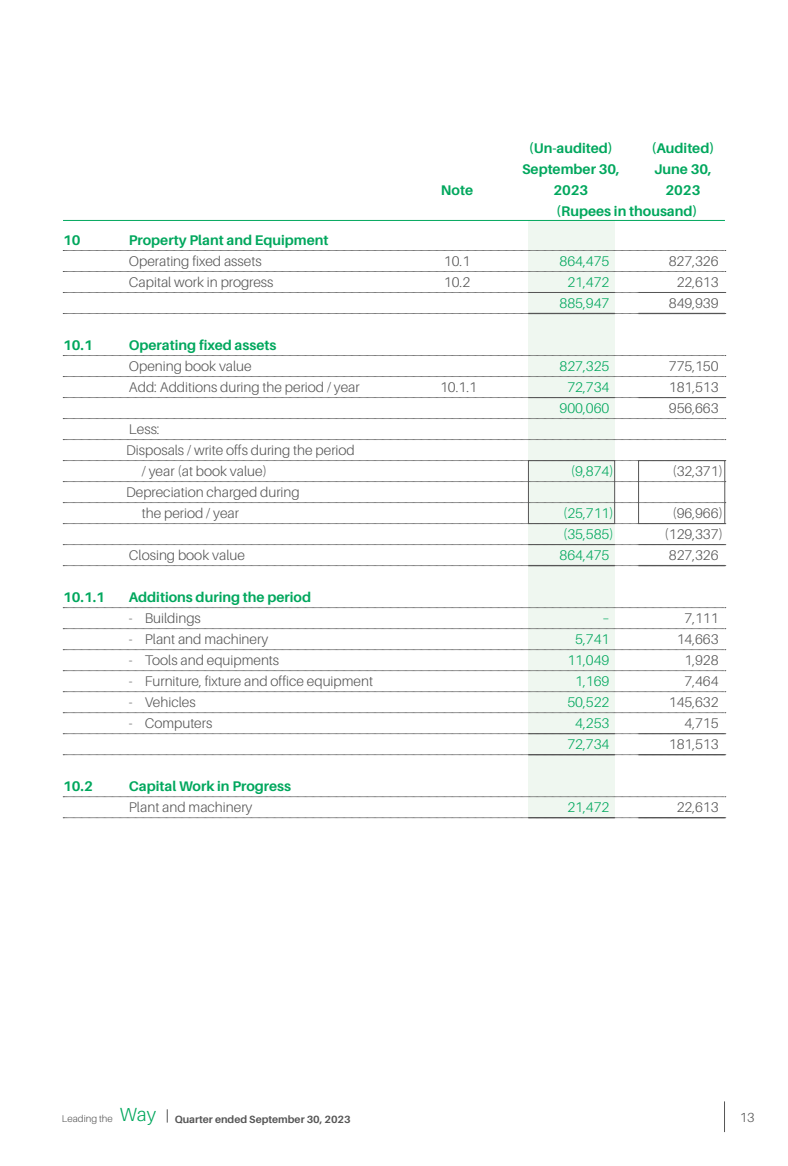
<style>
.page{position:relative;width:788px;height:1166px;background:#fff}
.page>*{position:absolute;margin:0;border:0;box-sizing:border-box;transform-origin:0 0}
.t1{font:300 14px/21px "Aileron";color:#565656}
.t2{font:700 14px/21px "Aileron";color:#00a75d;text-align:right}
.t3{font:300 14px "Aileron";color:#00a75d}
.t4{font:300 13.12px "Aileron";color:#565656}
.t5{font:700 10.5px "Aileron";color:#565656}
.s1{font-weight:300;font-size:9.8px}
.s2{font-weight:300;font-size:19.07px;color:#00a75d}
</style>
<div class="page">
<div style="left:528px;top:220px;width:86px;height:598px;background:#eff7f0"></div>
<hr style="left:63px;top:220px;width:661px;height:1px;background:#00a75d">
<svg style="left:63px;top:250px;width:662px;height:1px"></svg>
<svg style="left:63px;top:271px;width:662px;height:1px"></svg>
<svg style="left:63px;top:292px;width:662px;height:1px"></svg>
<svg style="left:63px;top:313px;width:662px;height:1px"></svg>
<svg style="left:63px;top:355px;width:662px;height:1px"></svg>
<svg style="left:63px;top:376px;width:662px;height:1px"></svg>
<svg style="left:63px;top:397px;width:662px;height:1px"></svg>
<svg style="left:63px;top:418px;width:662px;height:1px"></svg>
<svg style="left:63px;top:439px;width:662px;height:1px"></svg>
<svg style="left:63px;top:460px;width:662px;height:1px"></svg>
<svg style="left:63px;top:481px;width:662px;height:1px"></svg>
<svg style="left:63px;top:502px;width:662px;height:1px"></svg>
<svg style="left:63px;top:523px;width:662px;height:1px"></svg>
<svg style="left:63px;top:544px;width:662px;height:1px"></svg>
<svg style="left:63px;top:565px;width:662px;height:1px"></svg>
<svg style="left:63px;top:607px;width:662px;height:1px"></svg>
<svg style="left:63px;top:628px;width:662px;height:1px"></svg>
<svg style="left:63px;top:649px;width:662px;height:1px"></svg>
<svg style="left:63px;top:670px;width:662px;height:1px"></svg>
<svg style="left:63px;top:691px;width:662px;height:1px"></svg>
<svg style="left:63px;top:712px;width:662px;height:1px"></svg>
<svg style="left:63px;top:733px;width:662px;height:1px"></svg>
<svg style="left:63px;top:754px;width:662px;height:1px"></svg>
<svg style="left:63px;top:796px;width:662px;height:1px"></svg>
<svg style="left:63px;top:817px;width:662px;height:1px"></svg>
<hr style="left:724px;top:1101px;width:1px;height:31px;background:#565656">
<svg style="left:167px;top:1109px;width:1px;height:13px"></svg>
<p class="t2" style="left:528px;top:137px;width:86px">(Un-audited)</p>
<p class="t2" style="left:651px;top:137px;width:65px">(Audited)</p>
<p class="t2" style="left:522px;top:158px;width:99px">September 30,</p>
<p class="t2" style="left:654px;top:158px;width:59px">June 30,</p>
<p class="t2" style="left:441px;top:179px;width:34px">Note</p>
<p class="t2" style="left:553px;top:179px;width:36px">2023</p>
<p class="t2" style="left:556px;top:179px;width:146px">2023<br>(Rupees in thousand)</p>
<p class="t2" style="left:63px;top:229px;width:19px">10</p>
<p class="t2" style="left:129px;top:229px;width:201px">Property Plant and Equipment</p>
<p class="t1" style="left:129px;top:250px;width:134px">Operating fixed assets</p>
<p class="t1" style="left:444px;top:250px;width:28px">10.1</p>
<p class="t3" style="left:559px;top:253px;width:51px">864,475</p>
<p class="t1" style="left:668px;top:250px;width:51px">827,326</p>
<p class="t1" style="left:129px;top:271px;width:146px">Capital work in progress</p>
<p class="t1" style="left:444px;top:271px;width:28px">10.2</p>
<p class="t3" style="left:567px;top:274px;width:43px">21,472</p>
<p class="t1" style="left:676px;top:271px;width:43px">22,613</p>
<p class="t3" style="left:559px;top:295px;width:51px">885,947</p>
<p class="t1" style="left:668px;top:292px;width:51px">849,939</p>
<p class="t2" style="left:63px;top:334px;width:31px">10.1</p>
<p class="t2" style="left:129px;top:334px;width:149px">Operating fixed assets</p>
<p class="t1" style="left:129px;top:355px;width:124px">Opening book value</p>
<p class="t3" style="left:559px;top:358px;width:51px">827,325</p>
<p class="t1" style="left:668px;top:355px;width:51px">775,150</p>
<p class="t1" style="left:129px;top:376px;width:232px">Add: Additions during the period / year</p>
<p class="t1" style="left:440px;top:376px;width:38px">10.1.1</p>
<p class="t3" style="left:567px;top:379px;width:43px">72,734</p>
<p class="t1" style="left:668px;top:376px;width:51px">181,513</p>
<p class="t3" style="left:559px;top:400px;width:51px">900,060</p>
<p class="t1" style="left:668px;top:397px;width:51px">956,663</p>
<p class="t1" style="left:129px;top:418px;width:32px">Less:</p>
<p class="t1" style="left:126px;top:439px;width:230px">Disposals / write offs during the period</p>
<p class="t1" style="left:142px;top:460px;width:127px">/ year (at book value)</p>
<p class="t3" style="left:571px;top:463px;width:44px">(9,874)</p>
<p class="t1" style="left:672px;top:460px;width:52px">(32,371)</p>
<p class="t1" style="left:142px;top:481px;width:159px;text-indent:-16px">Depreciation charged during the period / year</p>
<p class="t3" style="left:563px;top:505px;width:52px">(25,711)</p>
<p class="t1" style="left:672px;top:502px;width:52px">(96,966)</p>
<p class="t3" style="left:563px;top:526px;width:52px">(35,585)</p>
<p class="t1" style="left:664px;top:523px;width:60px">(129,337)</p>
<p class="t1" style="left:129px;top:544px;width:117px">Closing book value</p>
<p class="t3" style="left:559px;top:547px;width:51px">864,475</p>
<p class="t1" style="left:668px;top:544px;width:51px">827,326</p>
<p class="t2" style="left:63px;top:586px;width:43px">10.1.1</p>
<p class="t2" style="left:129px;top:586px;width:184px">Additions during the period</p>
<p class="t1" style="left:129px;top:607px;width:73px">- Buildings</p>
<p class="t3" style="left:602px;top:610px;width:8px">–</p>
<p class="t1" style="left:684px;top:607px;width:36px">7,111</p>
<p class="t1" style="left:129px;top:628px;width:141px">- Plant and machinery</p>
<p class="t3" style="left:575px;top:631px;width:36px">5,741</p>
<p class="t1" style="left:676px;top:628px;width:43px">14,663</p>
<p class="t1" style="left:129px;top:649px;width:152px">- Tools and equipments</p>
<p class="t3" style="left:567px;top:652px;width:43px">11,049</p>
<p class="t1" style="left:684px;top:649px;width:36px">1,928</p>
<p class="t1" style="left:129px;top:670px;width:245px">- Furniture, fixture and office equipment</p>
<p class="t3" style="left:575px;top:673px;width:36px">1,169</p>
<p class="t1" style="left:684px;top:670px;width:36px">7,464</p>
<p class="t1" style="left:129px;top:691px;width:68px">- Vehicles</p>
<p class="t3" style="left:567px;top:694px;width:43px">50,522</p>
<p class="t1" style="left:668px;top:691px;width:51px">145,632</p>
<p class="t1" style="left:129px;top:712px;width:85px">- Computers</p>
<p class="t3" style="left:575px;top:715px;width:36px">4,253</p>
<p class="t1" style="left:684px;top:712px;width:36px">4,715</p>
<p class="t3" style="left:567px;top:736px;width:43px">72,734</p>
<p class="t1" style="left:668px;top:733px;width:51px">181,513</p>
<p class="t2" style="left:63px;top:775px;width:31px">10.2</p>
<p class="t2" style="left:129px;top:775px;width:164px">Capital Work in Progress</p>
<p class="t1" style="left:129px;top:796px;width:125px">Plant and machinery</p>
<p class="t3" style="left:567px;top:799px;width:43px">21,472</p>
<p class="t1" style="left:676px;top:796px;width:43px">22,613</p>
<p class="t5" style="left:62px;top:1113px;width:290px"><span class="s1">Leading the</span> <span class="s2">Way</span> Quarter ended September 30, 2023</p>
<p class="t4" style="left:739px;top:1109px;width:16px">13</p>
</div>
